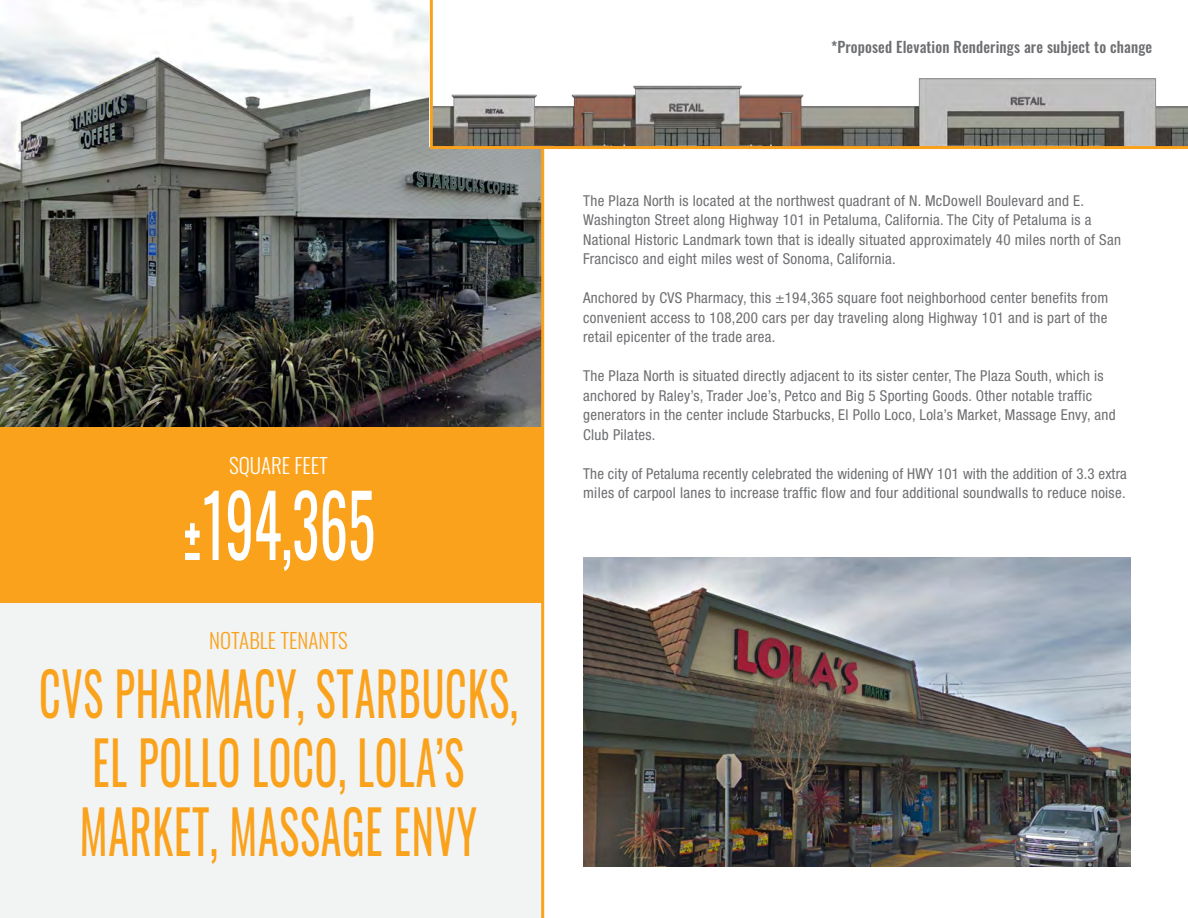
<style>
.page{position:relative;width:1188px;height:918px;background:#fff}
.page>*{position:absolute;margin:0;border:0;box-sizing:border-box;transform-origin:0 0}
.t1{font:85.5px "Oswald";color:#fff;scale:.67 1}
.t2{font:60px/69px "Oswald";letter-spacing:.02em;color:#faa21b;text-align:center;scale:.7 1}
.t3{font:300 21px "Oswald";color:#faa21b}
.t4{font:300 21px "Oswald";color:#fff}
.t5{font:condensed 15px/19.5px "Helvetica Neue LT Std";letter-spacing:.02em;color:#6d6e71}
.t6{font:500 15px "Oswald";letter-spacing:.01em;color:#6d6e71}
</style>
<div class="page">
<div style="left:0;top:467px;width:543px;height:451px;background:#f2f3f3"></div>
<div style="left:0;top:427px;width:541px;height:176px;background:#faa21b"></div>
<img style="left:0;top:0;width:541px;height:427px">
<div style="left:431px;top:149px;width:114px;height:14px;background:#9da1a2"></div>
<svg style="left:430px;top:0;width:758px;height:149px"></svg>
<img style="left:583px;top:558px;width:547px;height:309px">
<hr style="left:541px;top:147px;width:3px;height:771px;background:#faa21b">
<h3 class="t4" style="left:229px;top:447px;width:100px">SQUARE FEET</h3>
<h1 class="t1" style="left:182px;top:449px;width:290px">±194,365</h1>
<h3 class="t3" style="left:209px;top:622px;width:140px">NOTABLE TENANTS</h3>
<h2 class="t2" style="left:39px;top:653px;width:686px">CVS PHARMACY, STARBUCKS,<br>EL POLLO LOCO, LOLA’S<br>MARKET, MASSAGE ENVY</h2>
<p class="t6" style="left:831px;top:39px;width:323px">*Proposed Elevation Renderings are subject to change</p>
<p class="t5" style="left:583px;top:190px;width:539px">The Plaza North is located at the northwest quadrant of N. McDowell Boulevard and E.<br>Washington Street along Highway 101 in Petaluma, California. The City of Petaluma is a National Historic Landmark town that is ideally situated approximately 40 miles north of San Francisco and eight miles west of Sonoma, California.</p>
<p class="t5" style="left:583px;top:288px;width:527px;text-align:justify">Anchored by CVS Pharmacy, this ±194,365 square foot neighborhood center benefits from convenient access to 108,200 cars per day traveling along Highway 101 and is part of the retail epicenter of the trade area.</p>
<p class="t5" style="left:583px;top:366px;width:534px">The Plaza North is situated directly adjacent to its sister center, The Plaza South, which is anchored by Raley’s, Trader Joe’s, Petco and Big 5 Sporting Goods. Other notable traffic generators in the center include Starbucks, El Pollo Loco, Lola’s Market, Massage Envy, and Club Pilates.</p>
<p class="t5" style="left:583px;top:463px;width:545px">The city of Petaluma recently celebrated the widening of HWY 101 with the addition of 3.3 extra miles of carpool lanes to increase traffic flow and four additional soundwalls to reduce noise.</p>
</div>
